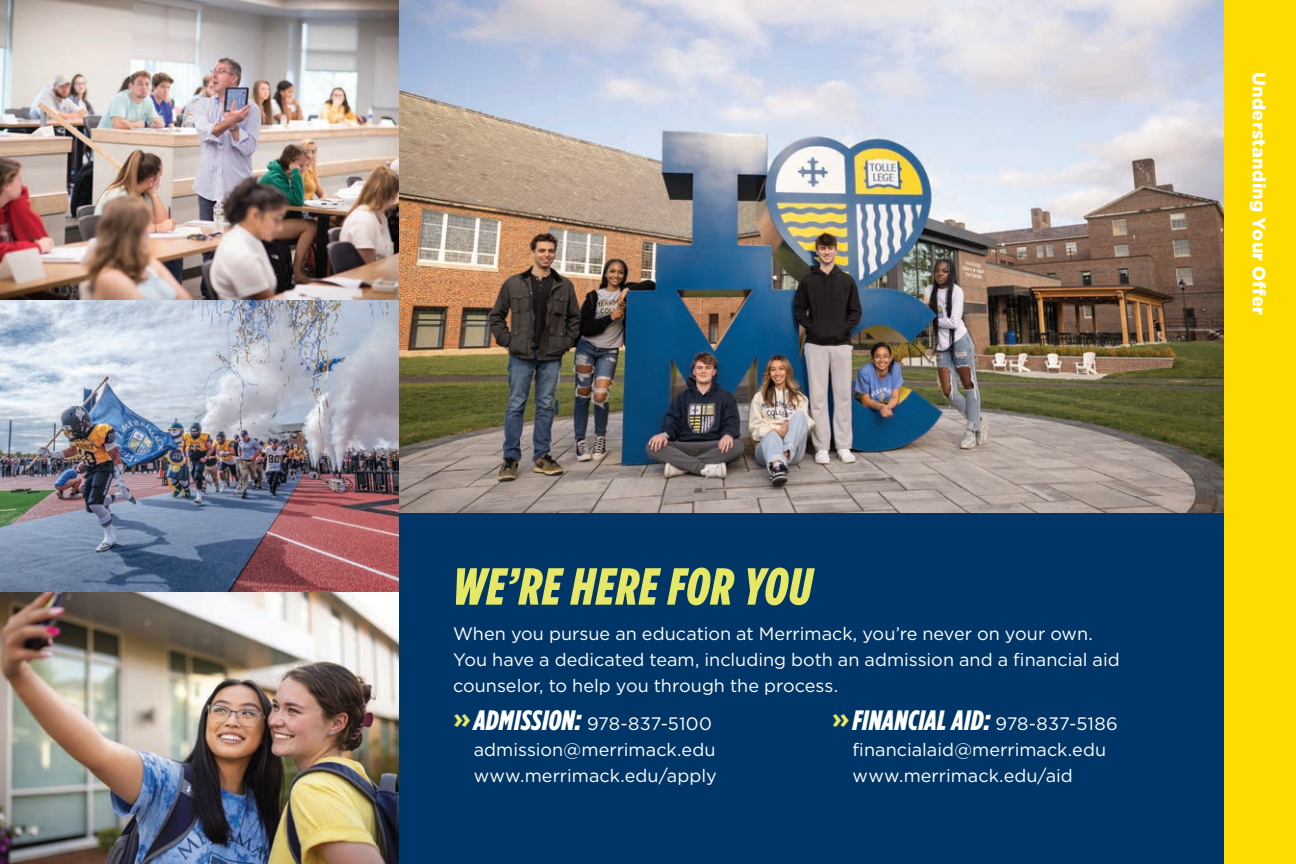
<style>
.page{position:relative;width:1296px;height:864px;background:#fff}
.page>*{position:absolute;margin:0;border:0;box-sizing:border-box;transform-origin:0 0}
.t1{font:italic 900 52px "Gotham Condensed";letter-spacing:.025em;color:#e6e764}
.t2{font:italic 900 28px "Gotham Condensed";letter-spacing:.015em;color:#fff}
.t3{font:18px/26px "Gotham";color:#fff}
.t4{font:900 18px "Gotham";letter-spacing:.02em;color:#fff}
.s1{font-weight:700;font-size:28px;color:#e6e764}
.s2{font-family:"Gotham Condensed";font-weight:900;font-style:italic;font-size:28px}
.s3{font-family:"Gotham";font-weight:700;font-style:normal;color:#e6e764}
.s4{font-family:"Gotham";font-weight:400;font-style:normal;font-size:18px}
</style>
<div class="page">
<div style="left:1224px;top:0;width:72px;height:864px;background:#ffdc01"></div>
<img style="left:399px;top:0;width:825px;height:513px">
<img style="left:0;top:0;width:399px;height:301px">
<img style="left:0;top:591px;width:399px;height:273px">
<img style="left:0;top:301px;width:399px;height:290px">
<div style="left:399px;top:513px;width:825px;height:351px;background:#003667"></div>
<h1 class="t1" style="left:453px;top:555px;width:360px">WE’RE HERE FOR YOU</h1>
<p class="t3" style="left:453px;top:620px;width:668px">When you pursue an education at Merrimack, you’re never on your own.<br>You have a dedicated team, including both an admission and a financial aid counselor, to help you through the process.</p>
<p class="t3" style="left:474px;top:710px;width:244px;text-indent:-21px"><span class="s1">»</span><span class="s2">ADMISSION:</span> 978-837-5100 admission@merrimack.edu www.merrimack.edu/apply</p>
<h2 class="t2" style="left:832px;top:703px;width:287px"><span class="s3">»</span>FINANCIAL AID: <span class="s4">978-837-5186</span></h2>
<p class="t3" style="left:853px;top:736px;width:255px">financialaid@merrimack.edu www.merrimack.edu/aid</p>
<p class="t4" style="left:1272px;top:72px;width:245px;rotate:90deg">Understanding Your Offer</p>
</div>
